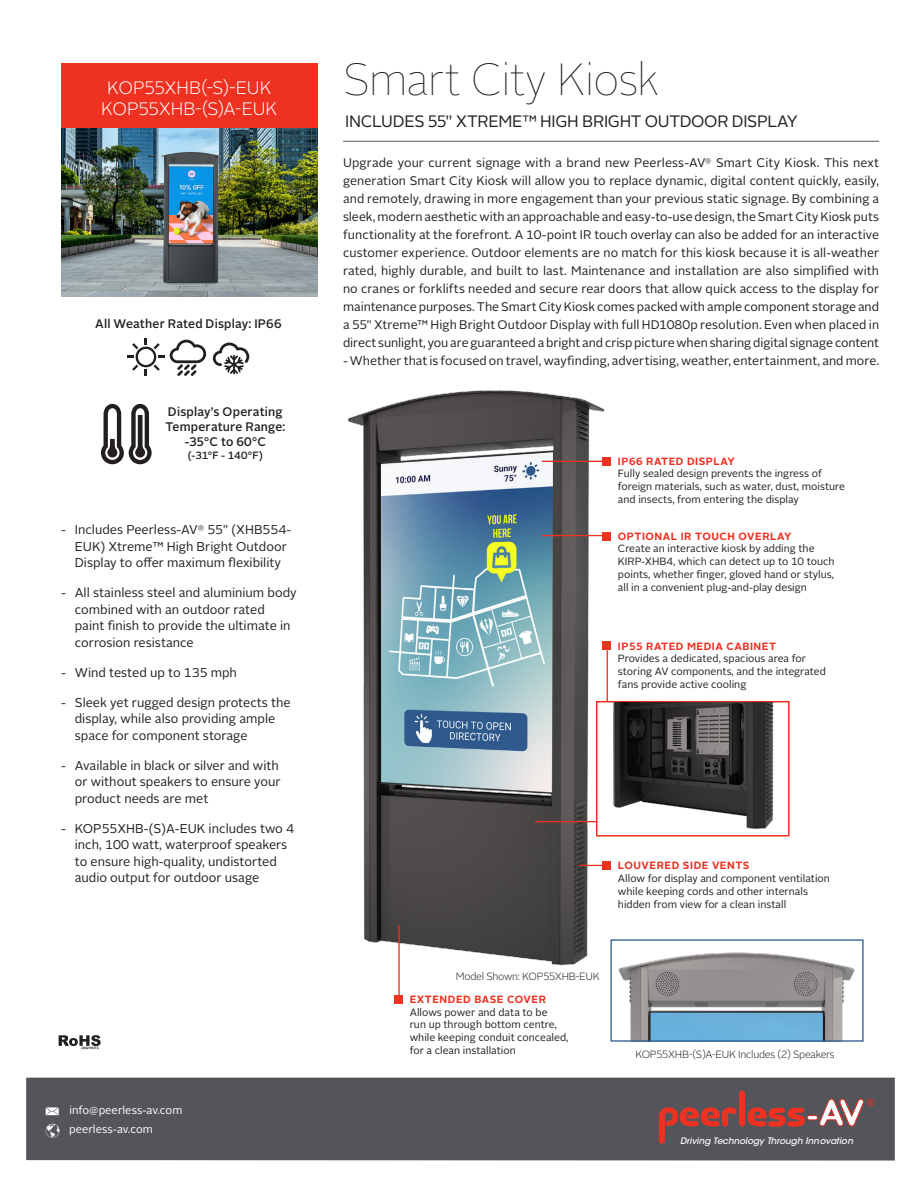
<style>
.page{position:relative;width:918px;height:1188px;background:#fff}
.page>*{position:absolute;margin:0;border:0;box-sizing:border-box;transform-origin:0 0}
.Product_Name{font:100 45px "Alright Sans";letter-spacing:-.025em;color:#231f20}
.Product_Number{font:300 18px "Alright Sans";letter-spacing:-.02em;color:#fff}
.Dimensions{font:16.5px "Alright Sans";letter-spacing:-.02em;color:#231f20}
.Bullets{font:12.75px/16.5px "Alright Sans";color:#231f20}
.Body{font:12.45px/18px "Alright Sans";letter-spacing:.005em;color:#231f20;text-align:justify}
.t1{font:500 12.45px "Alright Sans";letter-spacing:.015em;color:#231f20}
.t2{font:11.25px "Alright Sans";color:#fff}
.t3{font:10.5px/12.8px "Alright Sans";color:#231f20}
.t4{font:700 10.5px "Alright Sans";letter-spacing:.05em;color:#ef3122}
.t5{font:300 10.5px "Alright Sans";letter-spacing:-.025em;color:#231f20}
.t6{font:500 10.5px "Alright Sans";color:#231f20}
.t7{font:italic 500 8.85px "ITC Avant Garde Std";color:#fff}
</style>
<div class="page">
<img style="left:619px;top:952px;width:236px;height:88px">
<img style="left:348px;top:390px;width:273px;height:581px">
<svg style="left:534px;top:649px;width:75px;height:174px"></svg>
<div style="left:596px;top:701px;width:194px;height:136px;background:#fff;border:2px solid #ef3122"></div>
<hr style="left:343px;top:141px;width:536px;height:1px;background:#54555a">
<div style="left:61px;top:63px;width:257px;height:65px;background:#ef3122"></div>
<div style="left:602px;top:457px;width:9px;height:8px;background:#ef3122"></div>
<div style="left:26px;top:1078px;width:869px;height:83px;background:#54555a"></div>
<svg style="left:659px;top:1107px;width:78px;height:37px"></svg>
<div style="left:739px;top:1091px;width:6px;height:36px;background:#ef3122;border-radius:3px"></div>
<svg style="left:748px;top:1099px;width:127px;height:28px"></svg>
<svg style="left:46px;top:1107px;width:13px;height:8px"></svg>
<svg style="left:46px;top:1124px;width:14px;height:14px"></svg>
<svg style="left:128px;top:339px;width:36px;height:36px"></svg>
<svg style="left:213px;top:343px;width:36px;height:31px"></svg>
<svg style="left:170px;top:340px;width:36px;height:36px"></svg>
<svg style="left:101px;top:404px;width:51px;height:60px"></svg>
<hr style="left:579px;top:865px;width:30px;height:1px;background:#ef3122">
<div style="left:602px;top:861px;width:9px;height:9px;background:#ef3122"></div>
<hr style="left:542px;top:461px;width:62px;height:1px;background:#ef3122">
<div style="left:602px;top:642px;width:9px;height:8px;background:#ef3122"></div>
<div style="left:602px;top:532px;width:9px;height:8px;background:#ef3122"></div>
<hr style="left:542px;top:535px;width:62px;height:1px;background:#ef3122">
<img style="left:603px;top:703px;width:178px;height:126px">
<hr style="left:398px;top:925px;width:2px;height:73px;background:#ef3122">
<div style="left:394px;top:995px;width:9px;height:9px;background:#ef3122"></div>
<div style="left:610px;top:939px;width:254px;height:103px;border:1px solid #326195"></div>
<img style="left:61px;top:128px;width:257px;height:168px">
<svg style="left:59px;top:1035px;width:42px;height:14px"></svg>
<p class="Product_Number" style="left:107px;top:75px;width:166px">KOP55XHB(-S)-EUK</p>
<p class="Product_Number" style="left:101px;top:96px;width:178px">KOP55XHB-(S)A-EUK</p>
<p class="t1" style="left:95px;top:315px;width:188px">All Weather Rated Display: IP66</p>
<p class="t1" style="left:168px;top:403px;width:116px">Display’s Operating</p>
<p class="t1" style="left:165px;top:418px;width:121px">Temperature Range:</p>
<p class="t1" style="left:185px;top:433px;width:83px">-35°C to 60°C</p>
<p class="t6" style="left:188px;top:448px;width:77px">(-31°F - 140°F)</p>
<p class="Bullets" style="left:75px;top:522px;width:218px;text-indent:-14px">- Includes Peerless-AV<sup>®</sup> 55" (XHB554-<br>EUK) Xtreme™ High Bright Outdoor<br>Display to offer maximum flexibility</p>
<p class="Bullets" style="left:75px;top:585px;width:223px;text-indent:-14px">- All stainless steel and aluminium body combined with an outdoor rated paint finish to provide the ultimate in corrosion resistance</p>
<p class="Bullets" style="left:61px;top:664px;width:177px">- Wind tested up to 135 mph</p>
<p class="Bullets" style="left:75px;top:694px;width:217px;text-indent:-14px">- Sleek yet rugged design protects the display, while also providing ample space for component storage</p>
<p class="Bullets" style="left:75px;top:757px;width:207px;text-indent:-14px">- Available in black or silver and with or without speakers to ensure your product needs are met</p>
<p class="Bullets" style="left:75px;top:820px;width:221px;text-indent:-14px">- KOP55XHB-(S)A-EUK includes two 4 inch, 100 watt, waterproof speakers to ensure high-quality, undistorted audio output for outdoor usage</p>
<p class="t2" style="left:69px;top:1103px;width:114px">info@peerless-av.com</p>
<p class="t2" style="left:69px;top:1122px;width:85px">peerless-av.com</p>
<p class="Product_Name" style="left:343px;top:49px;width:317px">Smart City Kiosk</p>
<p class="Dimensions" style="left:345px;top:110px;width:454px">INCLUDES 55" XTREME™ HIGH BRIGHT OUTDOOR DISPLAY</p>
<p class="Body" style="left:343px;top:154px;width:538px">Upgrade your current signage with a brand new Peerless-AV<sup>®</sup> Smart City Kiosk. This next generation Smart City Kiosk will allow you to replace dynamic, digital content quickly, easily, and remotely, drawing in more engagement than your previous static signage. By combining a sleek, modern aesthetic with an approachable and easy-to-use design, the Smart City Kiosk puts functionality at the forefront. A 10-point IR touch overlay can also be added for an interactive customer experience. Outdoor elements are no match for this kiosk because it is all-weather rated, highly durable, and built to last. Maintenance and installation are also simplified with no cranes or forklifts needed and secure rear doors that allow quick access to the display for maintenance purposes. The Smart City Kiosk comes packed with ample component storage and a 55" Xtreme™ High Bright Outdoor Display with full HD1080p resolution. Even when placed in direct sunlight, you are guaranteed a bright and crisp picture when sharing digital signage content</p>
<p class="Body" style="left:343px;top:352px;width:538px">- Whether that is focused on travel, wayfinding, advertising, weather, entertainment, and more.</p>
<p class="t4" style="left:618px;top:454px;width:118px">IP66 RATED DISPLAY</p>
<p class="t3" style="left:618px;top:468px;width:229px">Fully sealed design prevents the ingress of foreign materials, such as water, dust, moisture and insects, from entering the display</p>
<p class="t4" style="left:618px;top:529px;width:175px">OPTIONAL IR TOUCH OVERLAY</p>
<p class="t3" style="left:618px;top:543px;width:218px">Create an interactive kiosk by adding the KIRP-XHB4, which can detect up to 10 touch points, whether finger, gloved hand or stylus, all in a convenient plug-and-play design</p>
<p class="t4" style="left:618px;top:638px;width:160px">IP55 RATED MEDIA CABINET</p>
<p class="t3" style="left:618px;top:652px;width:210px">Provides a dedicated, spacious area for storing AV components, and the integrated fans provide active cooling</p>
<p class="t4" style="left:618px;top:858px;width:133px">LOUVERED SIDE VENTS</p>
<p class="t3" style="left:618px;top:872px;width:213px">Allow for display and component ventilation while keeping cords and other internals hidden from view for a clean install</p>
<p class="t5" style="left:456px;top:969px;width:145px">Model Shown: KOP55XHB-EUK</p>
<p class="t4" style="left:410px;top:992px;width:138px">EXTENDED BASE COVER</p>
<p class="t3" style="left:410px;top:1006px;width:139px">Allows power and data to be</p>
<p class="t3" style="left:410px;top:1019px;width:149px">run up through bottom centre,</p>
<p class="t3" style="left:410px;top:1031px;width:160px">while keeping conduit concealed, for a clean installation</p>
<p class="t5" style="left:635px;top:1047px;width:201px">KOP55XHB-(S)A-EUK Includes (2) Speakers</p>
<p class="t7" style="left:680px;top:1135px;width:174px">Driving Technology Through Innovation</p>
</div>
